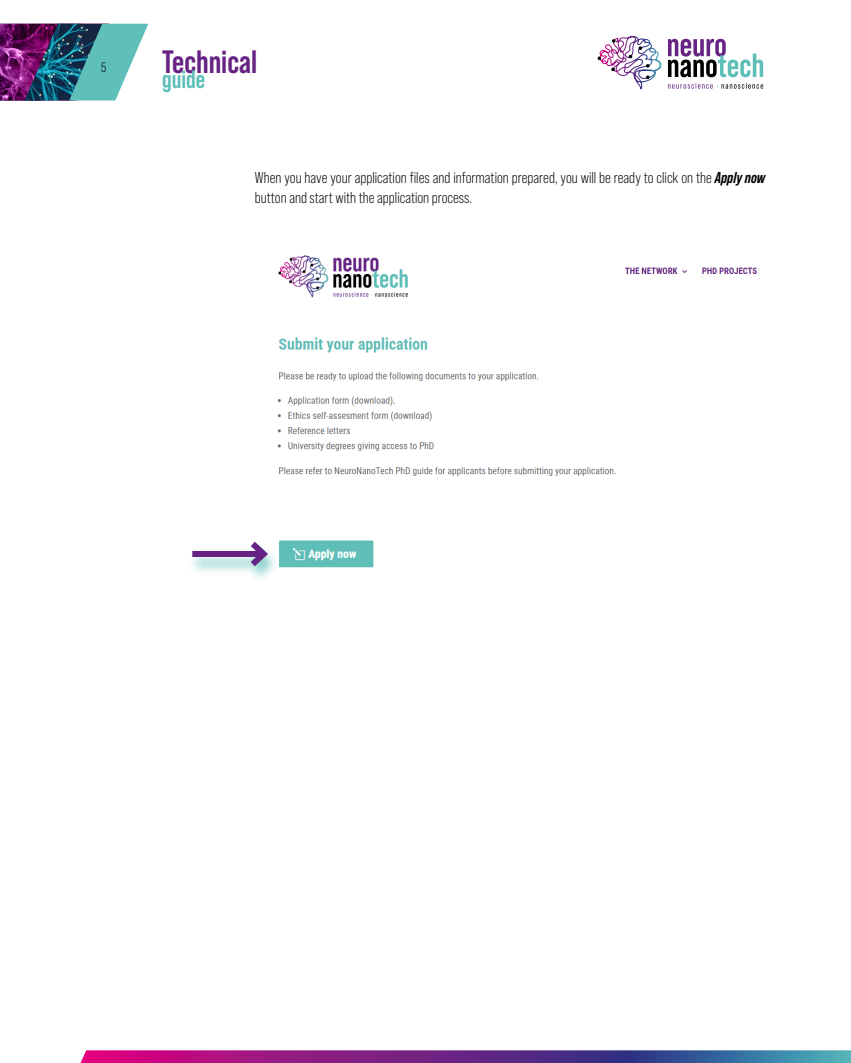
<style>
.page{position:relative;width:851px;height:1063px;background:#fff}
.page>*{position:absolute;margin:0;border:0;box-sizing:border-box;transform-origin:0 0}
.t1{font:700 32.4px "Bebas Neue Pro";color:#662383}
.t2{font:700 25.05px "Bebas Neue Pro";color:#5fbfb9}
.t3{font:15.75px/20.2px "Bebas Neue Pro";color:#000}
.t4{font:13.5px "Bebas Neue Pro";color:#000}
.s1{font-weight:700;font-style:italic}
</style>
<div class="page">
<img style="left:0;top:24px;width:148px;height:77px">
<svg style="left:597px;top:35px;width:166px;height:55px"></svg>
<svg style="left:80px;top:1050px;width:770px;height:13px;background:#743a8e"></svg>
<img style="left:277px;top:255px;width:481px;height:313px">
<div style="left:187px;top:543px;width:93px;height:40px;background:#5fbfb9;opacity:.75"></div>
<div style="left:192px;top:551px;width:71px;height:6px;background:#662383"></div>
<svg style="left:244px;top:541px;width:28px;height:32px"></svg>
<p class="t4" style="left:101px;top:60px;width:7px">5</p>
<h1 class="t1" style="left:162px;top:43px;width:96px">Technical</h1>
<h2 class="t2" style="left:162px;top:65px;width:45px">guide</h2>
<p class="t3" style="left:255px;top:167px;width:512px">When you have your application files and information prepared, you will be ready to click on the <span class="s1">Apply now </span>button and start with the application process.</p>
</div>
